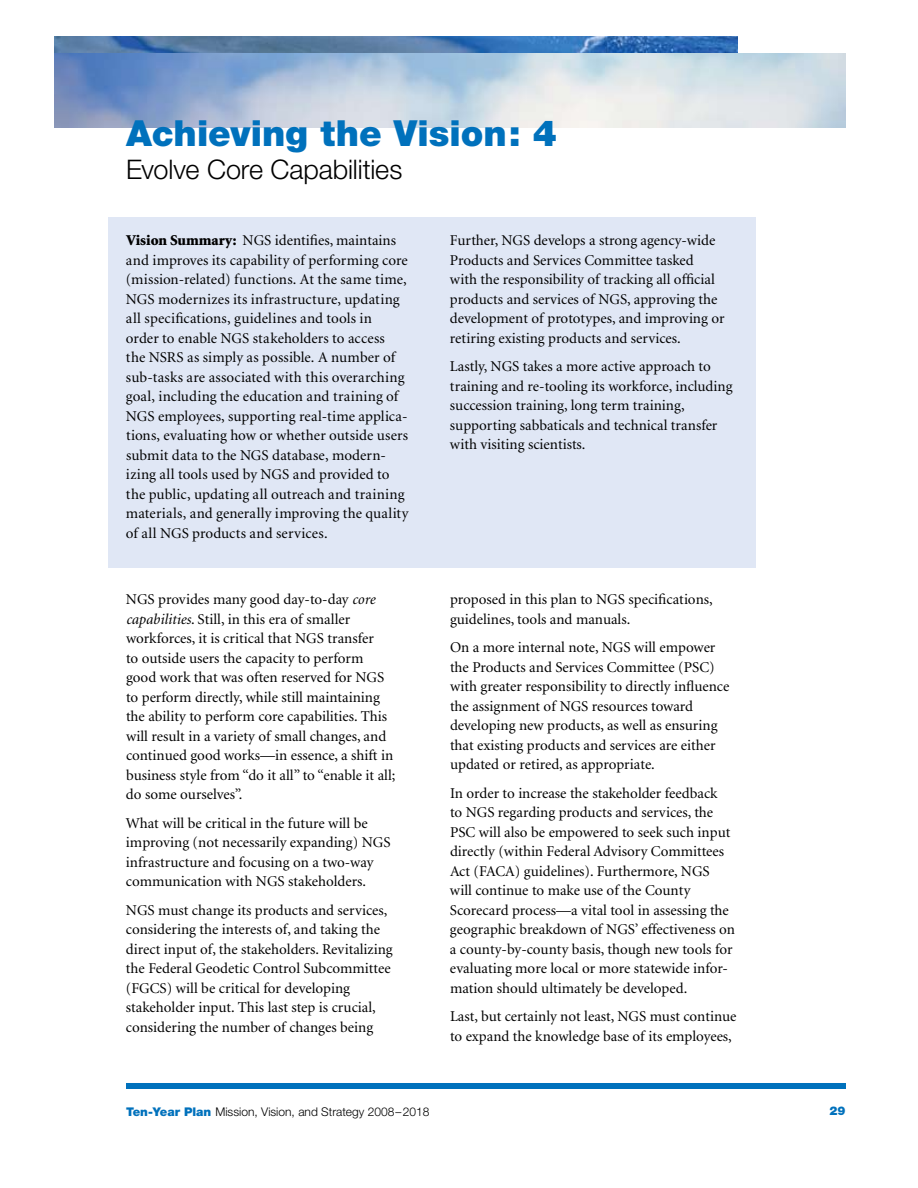
<style>
.page{position:relative;width:918px;height:1188px;background:#fff}
.page>*{position:absolute;margin:0;border:0;box-sizing:border-box;transform-origin:0 0}
.t1{font:900 36px "Helvetica Neue";color:#0071bc}
.t2{font:300 27px "Helvetica Neue";letter-spacing:-.005em;color:#000}
.t3{font:15px/19.5px "Minion";color:#000}
.t4{font:300 12px "Helvetica Neue";color:#000}
.t5{font:900 12px "Helvetica Neue";color:#0071bc}
.s1{font-weight:900}
.s2{font-style:italic}
.s3{font-weight:900;color:#0071bc}
</style>
<div class="page">
<div style="left:108px;top:218px;width:648px;height:350px;background:#e0e7f5"></div>
<img style="left:54px;top:36px;width:684px;height:17px">
<img style="left:54px;top:53px;width:792px;height:75px">
<div style="left:126px;top:1083px;width:720px;height:6px;background:#0071bc"></div>
<h1 class="t1" style="left:126px;top:112px;width:432px">Achieving the Vision: 4</h1>
<h2 class="t2" style="left:126px;top:153px;width:278px">Evolve Core Capabilities</h2>
<p class="t3" style="left:126px;top:231px;width:284px"><span class="s1">Vision Summary:</span> NGS identifies, maintains and improves its capability of performing core (mission-related) functions. At the same time, NGS modernizes its infrastructure, updating all specifications, guidelines and tools in order to enable NGS stakeholders to access<br>the NSRS as simply as possible. A number of sub-tasks are associated with this overarching goal, including the education and training of NGS employees, supporting real-time applica&shy;tions, evaluating how or whether outside users submit data to the NGS database, modern&shy;izing all tools used by NGS and provided to the public, updating all outreach and training materials, and generally improving the quality of all NGS products and services.</p>
<p class="t3" style="left:450px;top:231px;width:276px">Further, NGS develops a strong agency-wide Products and Services Committee tasked<br>with the responsibility of tracking all official products and services of NGS, approving the development of prototypes, and improving or retiring existing products and services.</p>
<p class="t3" style="left:450px;top:357px;width:284px">Lastly, NGS takes a more active approach to training and re-tooling its workforce, including succession training, long term training, supporting sabbaticals and technical transfer with visiting scientists.</p>
<p class="t3" style="left:126px;top:590px;width:271px">NGS provides many good day-to-day <span class="s2">core capabilities</span>. Still, in this era of smaller workforces, it is critical that NGS transfer<br>to outside users the capacity to perform good work that was often reserved for NGS to perform directly, while still maintaining the ability to perform core capabilities. This will result in a variety of small changes, and continued good works—in essence, a shift in business style from “do it all” to “enable it all; do some ourselves”.</p>
<p class="t3" style="left:126px;top:814px;width:266px">What will be critical in the future will be improving (not necessarily expanding) NGS infrastructure and focusing on a two-way communication with NGS stakeholders.</p>
<p class="t3" style="left:126px;top:901px;width:268px">NGS must change its products and services, considering the interests of, and taking the direct input of, the stakeholders. Revitalizing the Federal Geodetic Control Subcommittee (FGCS) will be critical for developing stakeholder input. This last step is crucial, considering the number of changes being</p>
<p class="t3" style="left:450px;top:590px;width:264px">proposed in this plan to NGS specifications, guidelines, tools and manuals.</p>
<p class="t3" style="left:450px;top:638px;width:281px">On a more internal note, NGS will empower the Products and Services Committee (PSC) with greater responsibility to directly influence the assignment of NGS resources toward developing new products, as well as ensuring that existing products and services are either updated or retired, as appropriate.</p>
<p class="t3" style="left:450px;top:784px;width:287px">In order to increase the stakeholder feedback<br>to NGS regarding products and services, the PSC will also be empowered to seek such input directly (within Federal Advisory Committees Act (FACA) guidelines). Furthermore, NGS will continue to make use of the County Scorecard process—a vital tool in assessing the geographic breakdown of NGS’ effectiveness on a county-by-county basis, though new tools for evaluating more local or more statewide infor&shy;mation should ultimately be developed.</p>
<p class="t3" style="left:450px;top:1007px;width:288px">Last, but certainly not least, NGS must continue to expand the knowledge base of its employees,</p>
<p class="t4" style="left:126px;top:1104px;width:305px"><span class="s3">Ten-Year Plan</span> Mission, Vision, and Strategy 2008–2018</p>
<p class="t5" style="left:829px;top:1104px;width:18px">29</p>
</div>
